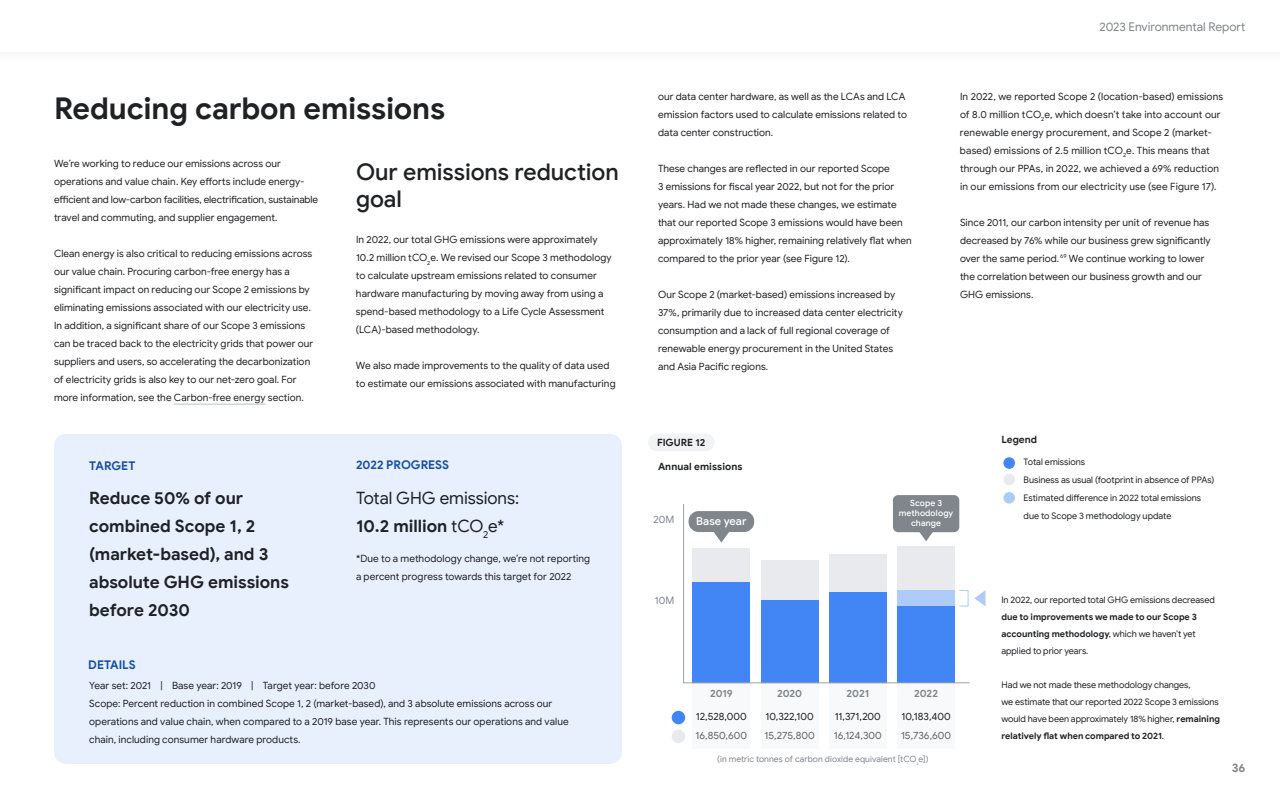
<style>
.page{position:relative;width:1280px;height:800px;background:#fff}
.page>*{position:absolute;margin:0;border:0;box-sizing:border-box;transform-origin:0 0}
.t1{font:700 30px "Google Sans";letter-spacing:-.005em;color:#202124}
.t2{font:500 23px/27.6px "Google Sans";letter-spacing:-.005em;color:#202124}
.t3{font:700 17px/28px "Google Sans";color:#202124}
.t4{font:17px/28px "Google Sans";letter-spacing:-.005em;color:#202124}
.t5{font:700 12px "Google Sans";color:#174ea6}
.t6{font:12px "Google Sans";letter-spacing:-.005em;color:#80868b}
.t7{font:700 12px "Google Sans";color:#80868b}
.t8{font:500 11.1px "Google Sans";color:#fff}
.t9{font:10.3px "Google Sans";color:#202124}
.t10{font:10.3px "Google Sans";letter-spacing:-.005em;color:#5f6368}
.t11{font:700 10.3px "Google Sans";letter-spacing:-.005em;color:#80868b}
.t12{font:10.3px "Google Sans";letter-spacing:.005em;color:#80868b}
.t13{font:10px/18px "Google Sans";letter-spacing:.01em;color:#202124}
.t14{font:700 10px "Google Sans";letter-spacing:.005em;color:#202124}
.t15{font:9px/18px "Google Sans";letter-spacing:-.005em;color:#202124}
.t16{font:700 9px/17px "Google Sans";color:#202124;text-align:justify}
.t17{font:8.6px "Google Sans";letter-spacing:.005em;color:#80868b}
.t18{font:500 8.6px/10.3px "Google Sans";letter-spacing:.01em;color:#fff;text-align:center}
.s1{font-weight:700}
.s2{font-weight:400}
</style>
<div class="page">
<div style="left:54px;top:434px;width:568px;height:330px;background:#e8f0fe;border-radius:12px"></div>
<div style="left:0;top:45px;width:1280px;height:19px;background:#fbfcfc"></div>
<div style="left:0;top:0;width:1280px;height:51px;background:#fff"></div>
<div style="left:648px;top:434px;width:66px;height:17px;background:#f1f3f4;border-radius:9px"></div>
<div style="left:1003px;top:457px;width:12px;height:12px;background:#4285f5;border-radius:50%"></div>
<div style="left:1003px;top:474px;width:12px;height:11px;background:#e8ebed;border-radius:50%"></div>
<div style="left:1003px;top:492px;width:12px;height:12px;background:#adccfa;border-radius:50%"></div>
<hr style="left:174px;top:404px;width:92px;height:1px;background:#bdc1c6">
<div style="left:693px;top:673px;width:57px;height:76px;background:#f8f9fa"></div>
<div style="left:761px;top:673px;width:58px;height:76px;background:#f8f9fa"></div>
<div style="left:829px;top:673px;width:58px;height:76px;background:#f8f9fa"></div>
<div style="left:897px;top:673px;width:58px;height:76px;background:#f8f9fa"></div>
<svg style="left:974px;top:590px;width:11px;height:16px"></svg>
<div style="left:672px;top:711px;width:13px;height:13px;background:#4285f4;border-radius:50%"></div>
<div style="left:672px;top:730px;width:13px;height:13px;background:#e8eaed;border-radius:50%"></div>
<div style="left:893px;top:495px;width:66px;height:37px;background:#80868b;border-radius:5px"></div>
<svg style="left:683px;top:503px;width:287px;height:181px"></svg>
<h1 class="t1" style="left:54px;top:90px;width:393px">Reducing carbon emissions</h1>
<p class="t13" style="left:54px;top:155px;width:266px">We’re working to reduce our emissions across our operations and value chain. Key efforts include energy&shy;efficient and low-carbon facilities, electrification, sustainable travel and commuting, and supplier engagement.</p>
<p class="t13" style="left:54px;top:245px;width:261px">Clean energy is also critical to reducing emissions across our value chain. Procuring carbon-free energy has a significant impact on reducing our Scope 2 emissions by eliminating emissions associated with our electricity use.<br>In addition, a significant share of our Scope 3 emissions can be traced back to the electricity grids that power our suppliers and users, so accelerating the decarbonization of electricity grids is also key to our net-zero goal. For more information, see the Carbon-free energy section.</p>
<h2 class="t2" style="left:356px;top:158px;width:264px">Our emissions reduction goal</h2>
<p class="t13" style="left:356px;top:231px;width:257px">In 2022, our total GHG emissions were approximately 10.2 million tCO<sub>2</sub>e. We revised our Scope 3 methodology to calculate upstream emissions related to consumer hardware manufacturing by moving away from using a spend-based methodology to a Life Cycle Assessment (LCA)-based methodology.</p>
<p class="t13" style="left:356px;top:357px;width:261px">We also made improvements to the quality of data used to estimate our emissions associated with manufacturing</p>
<p class="t5" style="left:89px;top:458px;width:48px">TARGET</p>
<h3 class="t3" style="left:89px;top:485px;width:201px">Reduce 50% of our combined Scope 1, 2 (market-based), and 3 absolute GHG emissions before 2030</h3>
<p class="t5" style="left:356px;top:457px;width:95px">2022 PROGRESS</p>
<h3 class="t4" style="left:356px;top:484px;width:165px">Total GHG emissions:<br><span class="s1">10.2 million</span> tCO<sub>2</sub>e*</h3>
<p class="t13" style="left:356px;top:550px;width:236px">*Due to a methodology change, we’re not reporting a percent progress towards this target for 2022</p>
<p class="t5" style="left:88px;top:658px;width:49px">DETAILS</p>
<p class="t13" style="left:89px;top:676px;width:481px">Year set: 2021 | Base year: 2019 | Target year: before 2030<br>Scope: Percent reduction in combined Scope 1, 2 (market-based), and 3 absolute emissions across our operations and value chain, when compared to a 2019 base year. This represents our operations and value chain, including consumer hardware products.</p>
<p class="t13" style="left:658px;top:87px;width:250px">our data center hardware, as well as the LCAs and LCA emission factors used to calculate emissions related to data center construction.</p>
<p class="t13" style="left:658px;top:159px;width:255px">These changes are reflected in our reported Scope<br>3 emissions for fiscal year 2022, but not for the prior years. Had we not made these changes, we estimate that our reported Scope 3 emissions would have been approximately 18% higher, remaining relatively flat when compared to the prior year (see Figure 12).</p>
<p class="t13" style="left:658px;top:285px;width:246px">Our Scope 2 (market-based) emissions increased by 37%, primarily due to increased data center electricity consumption and a lack of full regional coverage of renewable energy procurement in the United States and Asia Pacific regions.</p>
<p class="t6" style="left:1100px;top:19px;width:148px">2023 Environmental Report</p>
<p class="t13" style="left:960px;top:87px;width:265px">In 2022, we reported Scope 2 (location-based) emissions of 8.0 million tCO<sub>2</sub>e, which doesn’t take into account our renewable energy procurement, and Scope 2 (market&shy;based) emissions of 2.5 million tCO<sub>2</sub>e. This means that through our PPAs, in 2022, we achieved a 69% reduction in our emissions from our electricity use (see Figure 17).</p>
<p class="t13" style="left:960px;top:213px;width:252px">Since 2011, our carbon intensity per unit of revenue has decreased by 76% while our business grew significantly over the same period. <sup>69</sup> We continue working to lower the correlation between our business growth and our GHG emissions.</p>
<p class="t14" style="left:657px;top:437px;width:50px">FIGURE 12</p>
<p class="t14" style="left:658px;top:460px;width:86px">Annual emissions</p>
<p class="t12" style="left:654px;top:513px;width:22px">20M</p>
<p class="t8" style="left:696px;top:515px;width:52px">Base year</p>
<p class="t12" style="left:655px;top:594px;width:21px">10M</p>
<p class="t18" style="left:899px;top:498px;width:56px">Scope 3 methodology change</p>
<p class="t11" style="left:710px;top:687px;width:24px">2019</p>
<p class="t9" style="left:696px;top:710px;width:52px">12,528,000</p>
<p class="t10" style="left:696px;top:729px;width:53px">16,850,600</p>
<p class="t11" style="left:777px;top:687px;width:27px">2020</p>
<p class="t9" style="left:765px;top:710px;width:50px">10,322,100</p>
<p class="t10" style="left:765px;top:729px;width:52px">15,275,800</p>
<p class="t11" style="left:847px;top:687px;width:24px">2021</p>
<p class="t11" style="left:914px;top:687px;width:25px">2022</p>
<p class="t9" style="left:835px;top:710px;width:48px">11,371,200</p>
<p class="t9" style="left:901px;top:710px;width:51px">10,183,400</p>
<p class="t10" style="left:834px;top:729px;width:49px">16,124,300</p>
<p class="t10" style="left:901px;top:729px;width:52px">15,736,600</p>
<p class="t17" style="left:717px;top:754px;width:213px">(in metric tonnes of carbon dioxide equivalent [tCO<sub>2</sub>e])</p>
<p class="t14" style="left:1001px;top:434px;width:37px">Legend</p>
<p class="t15" style="left:1024px;top:453px;width:192px">Total emissions<br>Business as usual (footprint in absence of PPAs)<br>Estimated difference in 2022 total emissions due to Scope 3 methodology update</p>
<p class="t15" style="left:1001px;top:590px;width:215px">In 2022, our reported total GHG emissions decreased</p>
<p class="t16" style="left:1001px;top:608px;width:197px">due to improvements we made to our Scope 3 accounting methodology<span class="s2">, which we haven’t yet applied to prior years.</span></p>
<p class="t15" style="left:1001px;top:676px;width:220px;line-height:17px">Had we not made these methodology changes,<br>we estimate that our reported 2022 Scope 3 emissions would have been approximately 18% higher, <span class="s1">remaining relatively flat when compared to 2021</span>.</p>
<p class="t7" style="left:1232px;top:761px;width:15px">36</p>
</div>
